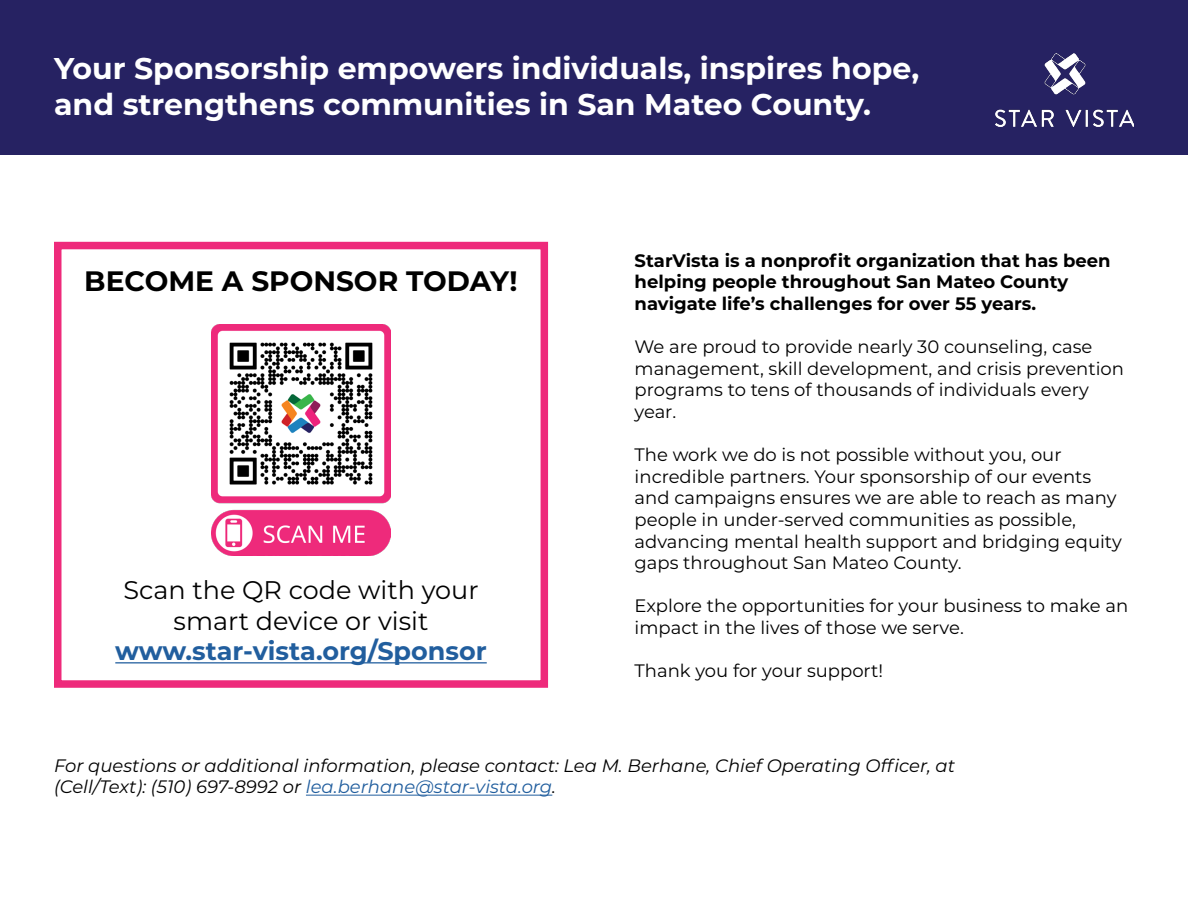
<style>
.page{position:relative;width:1188px;height:918px;background:#fff}
.page>*{position:absolute;margin:0;border:0;box-sizing:border-box;transform-origin:0 0}
.t1{font:700 30px/36px "Montserrat";color:#fff}
.t2{font:700 28.05px "Montserrat";color:#000}
.t3{font:25.5px/30.6px "Montserrat";color:#000;text-align:center}
.t4{font:700 25.5px "Montserrat";color:#215e9e}
.t5{font:18px/21.6px "Montserrat";color:#000}
.t6{font:italic 18px/21.6px "Montserrat";color:#000}
.t7{font:700 18px/21.6px "Montserrat";color:#000}
.s1{color:#215e9e}
</style>
<div class="page">
<div style="left:0;top:0;width:1188px;height:154px;background:#262262"></div>
<hr style="left:306px;top:795px;width:246px;height:1px;background:#215e9e">
<img style="left:995px;top:53px;width:139px;height:73px">
<div style="left:54px;top:242px;width:494px;height:446px;border:8px solid #ee2a7b"></div>
<hr style="left:115px;top:662px;width:372px;height:1px;background:#215e9e">
<img style="left:212px;top:325px;width:178px;height:231px">
<h1 class="t1" style="left:54px;top:48px;width:867px">Your Sponsorship empowers individuals, inspires hope, and strengthens communities in San Mateo County.</h1>
<h2 class="t2" style="left:84px;top:261px;width:435px">BECOME A SPONSOR TODAY!</h2>
<h3 class="t3" style="left:123px;top:574px;width:357px">Scan the QR code with your smart device or visit</h3>
<h3 class="t4" style="left:115px;top:633px;width:373px">www.star-vista.org/Sponsor</h3>
<p class="t7" style="left:635px;top:249px;width:478px">StarVista is a nonprofit organization that has been helping people throughout San Mateo County navigate life’s challenges for over 55 years.</p>
<p class="t5" style="left:635px;top:335px;width:491px">We are proud to provide nearly 30 counseling, case management, skill development, and crisis prevention programs to tens of thousands of individuals every year.</p>
<p class="t5" style="left:635px;top:443px;width:489px">The work we do is not possible without you, our incredible partners. Your sponsorship of our events and campaigns ensures we are able to reach as many people in under-served communities as possible, advancing mental health support and bridging equity gaps throughout San Mateo County.</p>
<p class="t5" style="left:635px;top:595px;width:495px">Explore the opportunities for your business to make an impact in the lives of those we serve.</p>
<p class="t5" style="left:635px;top:659px;width:250px">Thank you for your support!</p>
<p class="t6" style="left:54px;top:754px;width:903px">For questions or additional information, please contact: Lea M. Berhane, Chief Operating Officer, at (Cell/Text): (510) 697-8992 or <span class="s1">lea.berhane@star-vista.org</span>.</p>
</div>
